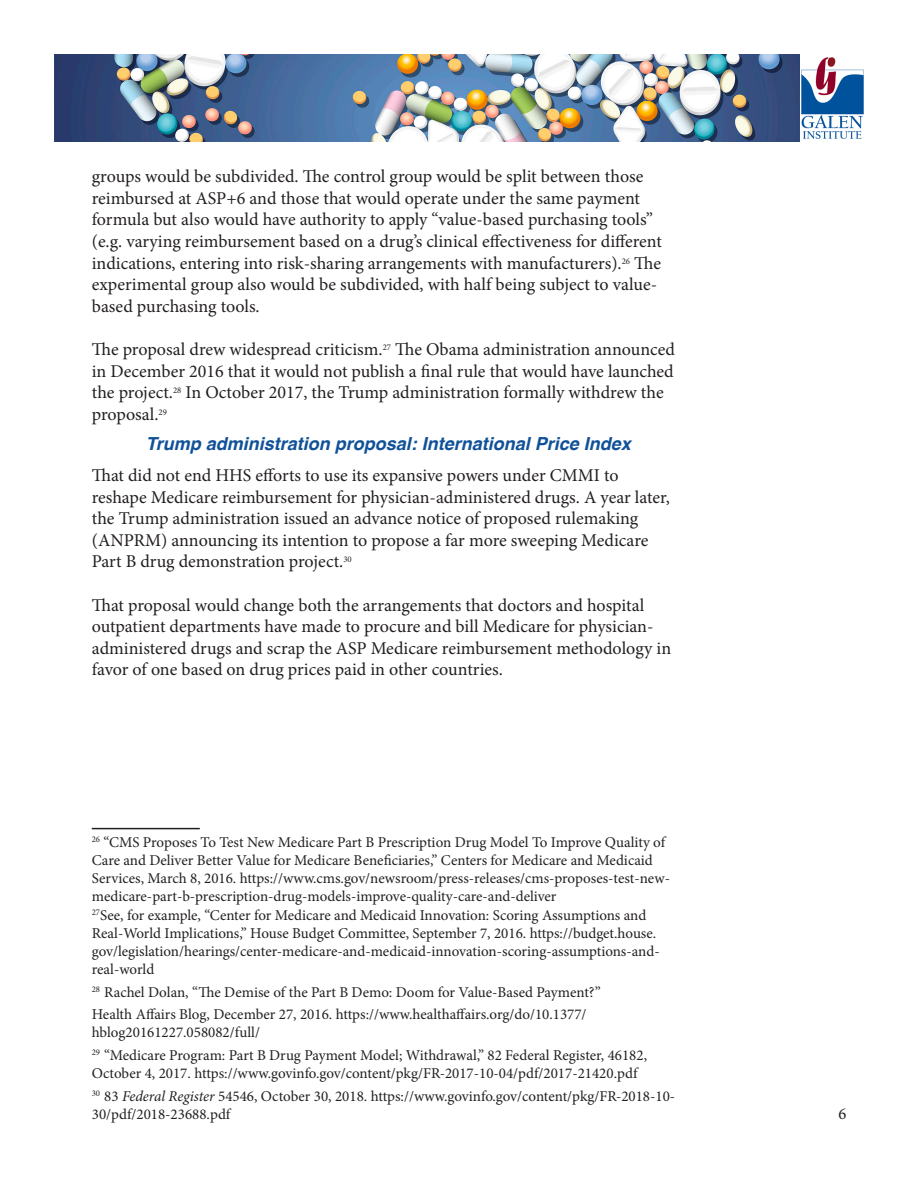
<style>
.page{position:relative;width:918px;height:1188px;background:#fff}
.page>*{position:absolute;margin:0;border:0;box-sizing:border-box;transform-origin:0 0}
.t1{font:18px/21.6px "Minion Pro";color:#231f20}
.Sub_Main_Heading{font:italic 700 18px "Helvetica";color:#105198}
.t2{font:16.5px "Minion Pro";color:#231f20}
.t3{font:15px/18px "Minion Pro";color:#231f20}
.s1{font-style:italic}
</style>
<div class="page">
<img style="left:54px;top:54px;width:746px;height:88px">
<img style="left:801px;top:57px;width:63px;height:82px">
<hr style="left:92px;top:828px;width:108px;height:1px;background:#231f20">
<p class="t1" style="left:92px;top:166px;width:572px">groups would be subdivided. The control group would be split between those reimbursed at ASP+6 and those that would operate under the same payment formula but also would have authority to apply “value-based purchasing tools” (e.g. varying reimbursement based on a drug’s clinical effectiveness for different indications, entering into risk-sharing arrangements with manufacturers).<sup>26</sup> The experimental group also would be subdivided, with half being subject to value&shy;based purchasing tools.</p>
<p class="t1" style="left:92px;top:339px;width:585px">The proposal drew widespread criticism.<sup>27</sup> The Obama administration announced in December 2016 that it would not publish a final rule that would have launched the project.<sup>28</sup> In October 2017, the Trump administration formally withdrew the proposal.<sup>29</sup></p>
<p class="Sub_Main_Heading" style="left:146px;top:429px;width:487px">Trump administration proposal: International Price Index</p>
<p class="t1" style="left:92px;top:465px;width:580px">That did not end HHS efforts to use its expansive powers under CMMI to reshape Medicare reimbursement for physician-administered drugs. A year later, the Trump administration issued an advance notice of proposed rulemaking (ANPRM) announcing its intention to propose a far more sweeping Medicare Part B drug demonstration project.<sup>30</sup></p>
<p class="t1" style="left:92px;top:594px;width:581px">That proposal would change both the arrangements that doctors and hospital outpatient departments have made to procure and bill Medicare for physician&shy;administered drugs and scrap the ASP Medicare reimbursement methodology in favor of one based on drug prices paid in other countries.</p>
<p class="t3" style="left:92px;top:833px;width:580px"><sup>26</sup> “CMS Proposes To Test New Medicare Part B Prescription Drug Model To Improve Quality of Care and Deliver Better Value for Medicare Beneficiaries,” Centers for Medicare and Medicaid Services, March 8, 2016. https://www.cms.gov/newsroom/press-releases/cms-proposes-test-new&shy;medicare-part-b-prescription-drug-models-improve-quality-care-and-deliver</p>
<p class="t3" style="left:92px;top:906px;width:569px"><sup>27</sup>See, for example, “Center for Medicare and Medicaid Innovation: Scoring Assumptions and Real-World Implications,” House Budget Committee, September 7, 2016. https://budget.house. gov/legislation/hearings/center-medicare-and-medicaid-innovation-scoring-assumptions-and&shy;real-world</p>
<p class="t3" style="left:92px;top:982px;width:511px;line-height:21.6px"><sup>28</sup> Rachel Dolan, “The Demise of the Part B Demo: Doom for Value-Based Payment?”<br>Health Affairs Blog, December 27, 2016. https://www.healthaffairs.org/do/10.1377/</p>
<p class="t3" style="left:92px;top:1023px;width:170px">hblog20161227.058082/full/</p>
<p class="t3" style="left:92px;top:1046px;width:557px"><sup>29</sup> “Medicare Program: Part B Drug Payment Model; Withdrawal,” 82 Federal Register, 46182,<br>October 4, 2017. https://www.govinfo.gov/content/pkg/FR-2017-10-04/pdf/2017-21420.pdf</p>
<p class="t3" style="left:92px;top:1087px;width:585px"><sup>30</sup> 83 <span class="s1">Federal Register</span> 54546, October 30, 2018. https://www.govinfo.gov/content/pkg/FR-2018-10-<br>30/pdf/2018-23688.pdf</p>
<p class="t2" style="left:839px;top:1102px;width:9px">6</p>
</div>
